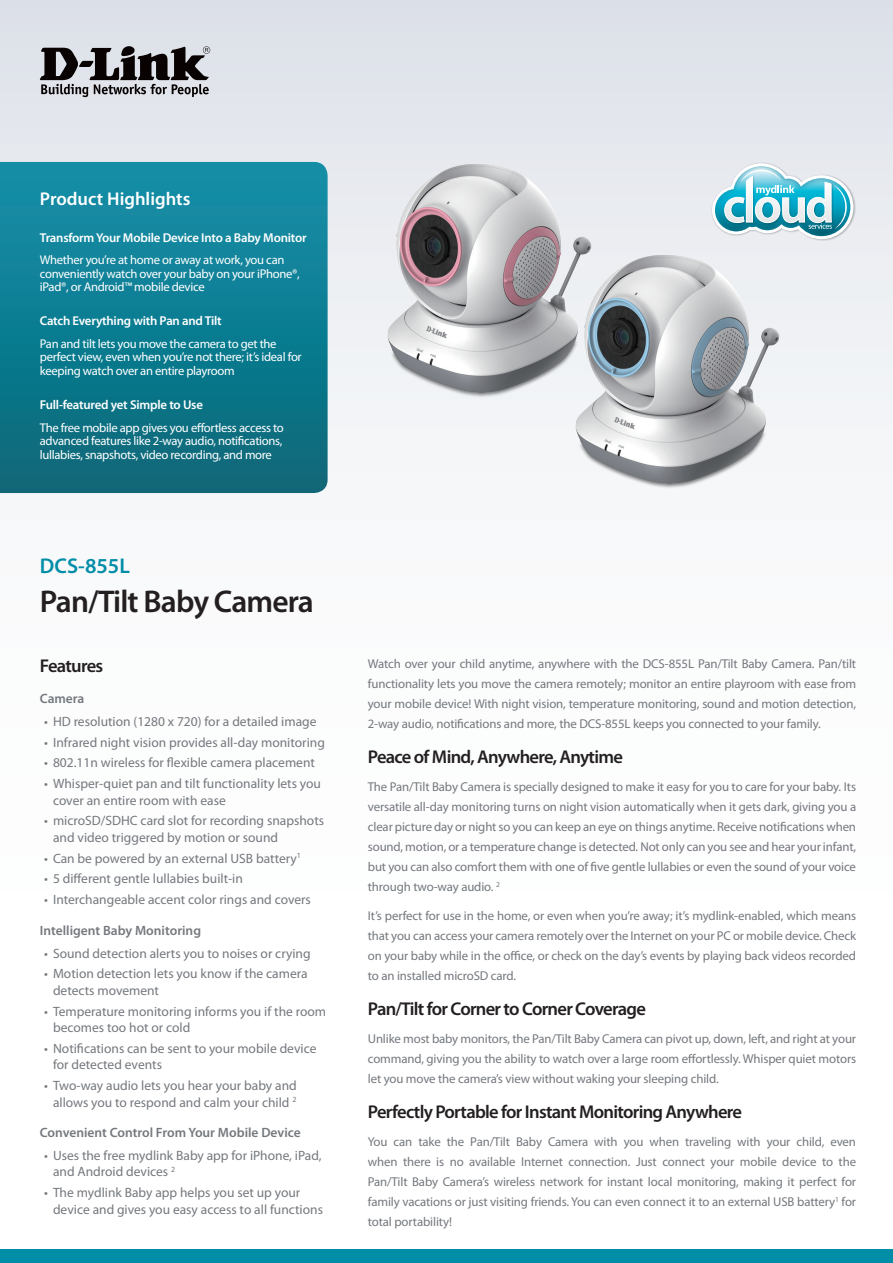
<style>
.page{position:relative;width:893px;height:1263px;background:#fff}
.page>*{position:absolute;margin:0;border:0;box-sizing:border-box;transform-origin:0 0}
.t1{font:600 31.5px "Myriad Pro";letter-spacing:-.025em;color:#231f20}
.t2{font:600 21.3px "Myriad Pro";color:#008da8}
.t3{font:600 18.6px "Myriad Pro";letter-spacing:-.04em;color:#231f20}
.t4{font:600 18.6px "Myriad Pro";color:#fff}
.t5{font:13.5px/16.5px "Myriad Pro";color:#74787d}
.t6{font:600 13.5px "Myriad Pro";color:#74787d}
.t7{font:12.9px/20px "Myriad Pro";letter-spacing:-.01em;color:#74787d;text-align:justify}
.t8{font:600 12.9px "Myriad Pro";letter-spacing:-.015em;color:#fff}
.t9{font:12.6px/13.5px "Myriad Pro";letter-spacing:-.025em;color:#fff}
</style>
<div class="page">
<div style="left:0;top:0;width:893px;height:1084px;background:linear-gradient(to bottom,#e3e6ec,#fff)"></div>
<div style="left:0;top:1249px;width:893px;height:14px;background:#008da8"></div>
<svg style="left:0;top:162px;width:328px;height:331px;background:#0f7c90"></svg>
<svg style="left:40px;top:46px;width:170px;height:51px;background:#807f83"></svg>
<img style="left:711px;top:162px;width:145px;height:80px">
<svg style="left:712px;top:163px;width:141px;height:76px"></svg>
<img style="left:368px;top:162px;width:243px;height:240px">
<img style="left:556px;top:253px;width:243px;height:240px">
<h3 class="t4" style="left:40px;top:187px;width:152px">Product Highlights</h3>
<p class="t8" style="left:40px;top:229px;width:268px">Transform Your Mobile Device Into a Baby Monitor</p>
<p class="t9" style="left:40px;top:253px;width:261px">Whether you’re at home or away at work, you can conveniently watch over your baby on your iPhone®, iPad®, or Android™ mobile device</p>
<p class="t8" style="left:40px;top:313px;width:183px">Catch Everything with Pan and Tilt</p>
<p class="t9" style="left:40px;top:337px;width:263px">Pan and tilt lets you move the camera to get the perfect view, even when you’re not there; it’s ideal for keeping watch over an entire playroom</p>
<p class="t8" style="left:40px;top:397px;width:165px">Full-featured yet Simple to Use</p>
<p class="t9" style="left:40px;top:421px;width:246px">The free mobile app gives you effortless access to advanced features like 2-way audio, notifications, lullabies, snapshots, video recording, and more</p>
<h2 class="t2" style="left:40px;top:552px;width:92px">DCS-855L</h2>
<h1 class="t1" style="left:40px;top:582px;width:275px">Pan/Tilt Baby Camera</h1>
<h3 class="t3" style="left:40px;top:654px;width:65px">Features</h3>
<p class="t6" style="left:40px;top:690px;width:46px">Camera</p>
<p class="t5" style="left:44px;top:713px;width:274px">• HD resolution (1280 x 720) for a detailed image</p>
<p class="t5" style="left:44px;top:733px;width:282px">• Infrared night vision provides all-day monitoring</p>
<p class="t5" style="left:44px;top:754px;width:272px">• 802.11n wireless for flexible camera placement</p>
<p class="t5" style="left:53px;top:775px;width:269px;text-indent:-9px">• Whisper-quiet pan and tilt functionality lets you cover an entire room with ease</p>
<p class="t5" style="left:53px;top:812px;width:273px;text-indent:-9px">• microSD/SDHC card slot for recording snapshots and video triggered by motion or sound</p>
<p class="t5" style="left:44px;top:849px;width:258px">• Can be powered by an external USB battery<sup>1</sup></p>
<p class="t5" style="left:44px;top:870px;width:200px">• 5 different gentle lullabies built-in</p>
<p class="t5" style="left:44px;top:891px;width:268px">• Interchangeable accent color rings and covers</p>
<p class="t6" style="left:40px;top:921px;width:163px">Intelligent Baby Monitoring</p>
<p class="t5" style="left:44px;top:944px;width:268px">• Sound detection alerts you to noises or crying</p>
<p class="t5" style="left:53px;top:965px;width:256px;text-indent:-9px">• Motion detection lets you know if the camera detects movement</p>
<p class="t5" style="left:53px;top:1002px;width:275px;text-indent:-9px">• Temperature monitoring informs you if the room becomes too hot or cold</p>
<p class="t5" style="left:53px;top:1040px;width:265px;text-indent:-9px">• Notifications can be sent to your mobile device for detected events</p>
<p class="t5" style="left:44px;top:1077px;width:254px;text-align:right">• Two-way audio lets you hear your baby and allows you to respond and calm your child <sup>2</sup></p>
<p class="t6" style="left:40px;top:1124px;width:262px">Convenient Control From Your Mobile Device</p>
<p class="t5" style="left:53px;top:1147px;width:270px;text-indent:-9px">• Uses the free mydlink Baby app for iPhone, iPad, and Android devices <sup>2</sup></p>
<p class="t5" style="left:53px;top:1184px;width:271px;text-indent:-9px">• The mydlink Baby app helps you set up your device and gives you easy access to all functions</p>
<p class="t7" style="left:368px;top:654px;width:490px">Watch over your child anytime, anywhere with the DCS-855L Pan/Tilt Baby Camera. Pan/tilt functionality lets you move the camera remotely; monitor an entire playroom with ease from your mobile device! With night vision, temperature monitoring, sound and motion detection, 2-way audio, notifications and more, the DCS-855L keeps you connected to your family.</p>
<h3 class="t3" style="left:368px;top:745px;width:257px">Peace of Mind, Anywhere, Anytime</h3>
<p class="t7" style="left:368px;top:777px;width:490px">The Pan/Tilt Baby Camera is specially designed to make it easy for you to care for your baby. Its versatile all-day monitoring turns on night vision automatically when it gets dark, giving you a clear picture day or night so you can keep an eye on things anytime. Receive notifications when sound, motion, or a temperature change is detected. Not only can you see and hear your infant, but you can also comfort them with one of five gentle lullabies or even the sound of your voice through two-way audio. <sup>2</sup></p>
<p class="t7" style="left:368px;top:905px;width:490px">It’s perfect for use in the home, or even when you’re away; it’s mydlink-enabled, which means that you can access your camera remotely over the Internet on your PC or mobile device. Check on your baby while in the office, or check on the day’s events by playing back videos recorded to an installed microSD card.</p>
<h3 class="t3" style="left:368px;top:996px;width:280px">Pan/Tilt for Corner to Corner Coverage</h3>
<p class="t7" style="left:368px;top:1028px;width:490px">Unlike most baby monitors, the Pan/Tilt Baby Camera can pivot up, down, left, and right at your command, giving you the ability to watch over a large room effortlessly. Whisper quiet motors let you move the camera’s view without waking your sleeping child.</p>
<h3 class="t3" style="left:368px;top:1100px;width:376px">Perfectly Portable for Instant Monitoring Anywhere</h3>
<p class="t7" style="left:368px;top:1132px;width:490px">You can take the Pan/Tilt Baby Camera with you when traveling with your child, even when there is no available Internet connection. Just connect your mobile device to the Pan/Tilt Baby Camera’s wireless network for instant local monitoring, making it perfect for family vacations or just visiting friends. You can even connect it to an external USB battery<sup>1</sup> for total portability!</p>
</div>
